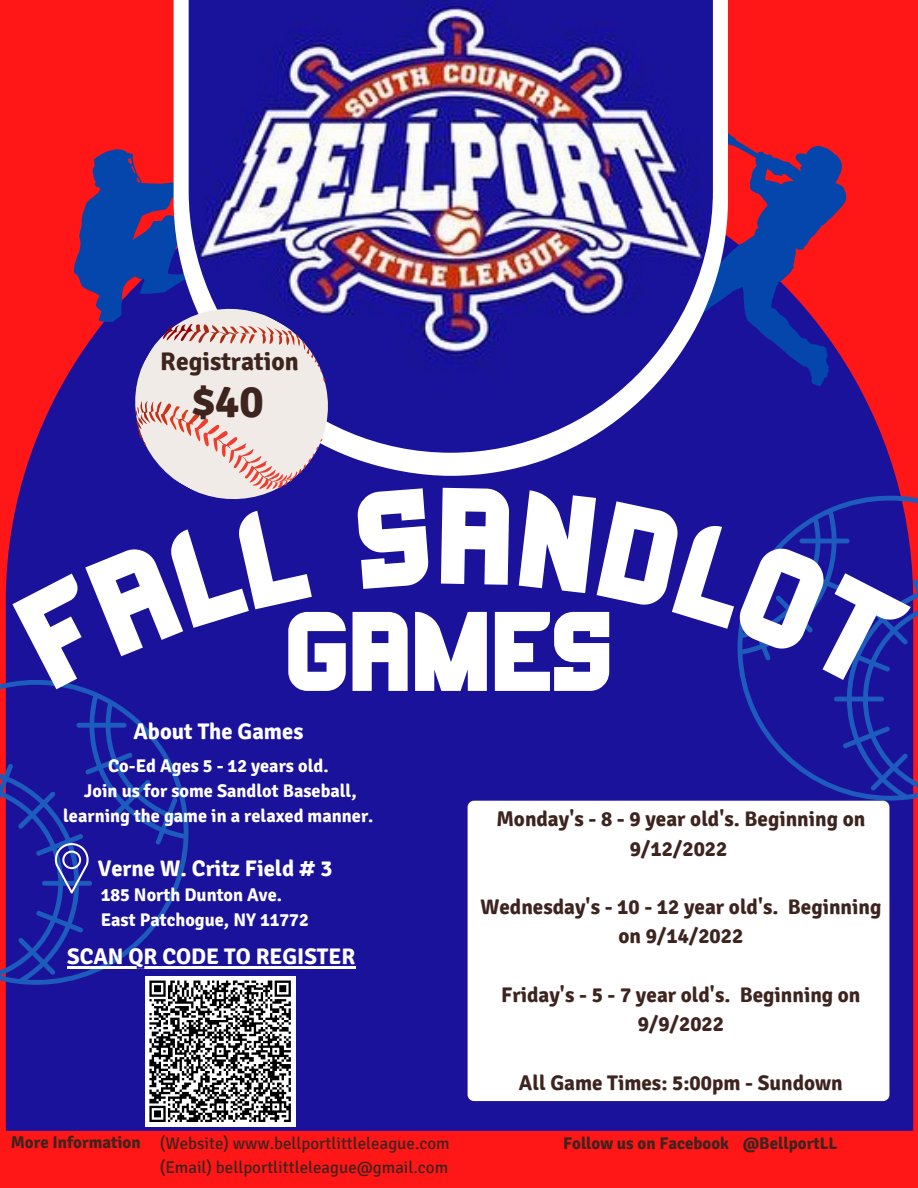
<style>
.page{position:relative;width:918px;height:1188px;background:#ff1616}
.page>*{position:absolute;margin:0;border:0;box-sizing:border-box;transform-origin:0 0}
.t1{font:700 112.95px "Kagitingan";color:#fff}
.t2{font:700 45.75px "Signika";color:#3e241f}
.t3{font:700 25.5px "Signika";color:#3e241f}
.t4{font:700 22.5px "Signika";color:#fff}
.t5{font:700 21.15px/29.2px "Signika";color:#3e241f;text-align:center}
.t6{font:700 18.3px/24.8px "Signika";color:#fff;text-align:center}
.t7{font:16.95px/23.2px "Signika";color:#3e241f;text-align:right}
.t8{font:700 16.95px "Signika";color:#3e241f}
.s1{font-weight:700}
</style>
<div class="page">
<div style="left:6px;top:328px;width:907px;height:803px;background:#1a129b"></div>
<svg style="left:73px;top:97px;width:101px;height:231px"></svg>
<svg style="left:728px;top:133px;width:162px;height:256px"></svg>
<svg style="left:738px;top:496px;width:180px;height:305px;fill:#1a129b"></svg>
<svg style="left:0;top:680px;width:189px;height:305px;fill:#1a129b"></svg>
<svg style="left:174px;top:0;width:554px;height:476px;fill:#fff"></svg>
<img style="left:189px;top:0;width:524px;height:453px">
<div style="left:468px;top:801px;width:421px;height:300px;background:#fff;border-radius:6px"></div>
<svg style="left:55px;top:843px;width:34px;height:51px"></svg>
<svg style="left:101px;top:274px;width:261px;height:260px;fill:#1a139b"></svg>
<svg style="left:133px;top:398px;width:190px;height:94px"></svg>
<svg style="left:162px;top:319px;width:165px;height:64px"></svg>
<div style="left:145px;top:976px;width:151px;height:151px;background:#fff"></div>
<svg style="left:149px;top:980px;width:142px;height:142px"></svg>
<hr style="left:67px;top:966px;width:288px;height:2px;background:#fff">
<div style="left:12px;top:502px;width:300px;height:187px;background:#1a129b"></div>
<div style="left:356px;top:487px;width:74px;height:102px;background:#1a129b"></div>
<div style="left:441px;top:486px;width:68px;height:99px;background:#1a129b"></div>
<svg style="left:519px;top:489px;width:392px;height:203px"></svg>
<p class="t3" style="left:160px;top:346px;width:140px">Registration</p>
<h2 class="t2" style="left:192px;top:374px;width:73px">$40</h2>
<h1 class="t1" style="left:285px;top:606px;width:329px">GAMES</h1>
<p class="t4" style="left:134px;top:717px;width:171px">About The Games</p>
<p class="t6" style="left:63px;top:754px;width:312px">Co-Ed Ages 5 - 12 years old.<br>Join us for some Sandlot Baseball, learning the game in a relaxed manner.</p>
<p class="t4" style="left:98px;top:855px;width:236px">Verne W. Critz Field # 3</p>
<p class="t6" style="left:101px;top:883px;width:210px;text-align:left">185 North Dunton Ave.<br>East Patchogue, NY 11772</p>
<p class="t4" style="left:67px;top:943px;width:290px">SCAN QR CODE TO REGISTER</p>
<p class="t5" style="left:496px;top:805px;width:370px">Monday's - 8 - 9 year old's. Beginning on<br>9/12/2022</p>
<p class="t5" style="left:480px;top:893px;width:402px">Wednesday's - 10 - 12 year old's. Beginning on 9/14/2022</p>
<p class="t5" style="left:501px;top:980px;width:361px">Friday's - 5 - 7 year old's. Beginning on<br>9/9/2022</p>
<p class="t5" style="left:519px;top:1068px;width:325px">All Game Times: 5:00pm - Sundown</p>
<p class="t7" style="left:11px;top:1132px;width:440px"><span class="s1">More Information</span> (Website) www.bellportlittleleague.com (Email) bellportlittleleague@gmail.com</p>
<p class="t8" style="left:563px;top:1134px;width:276px">Follow us on Facebook @BellportLL</p>
</div>
